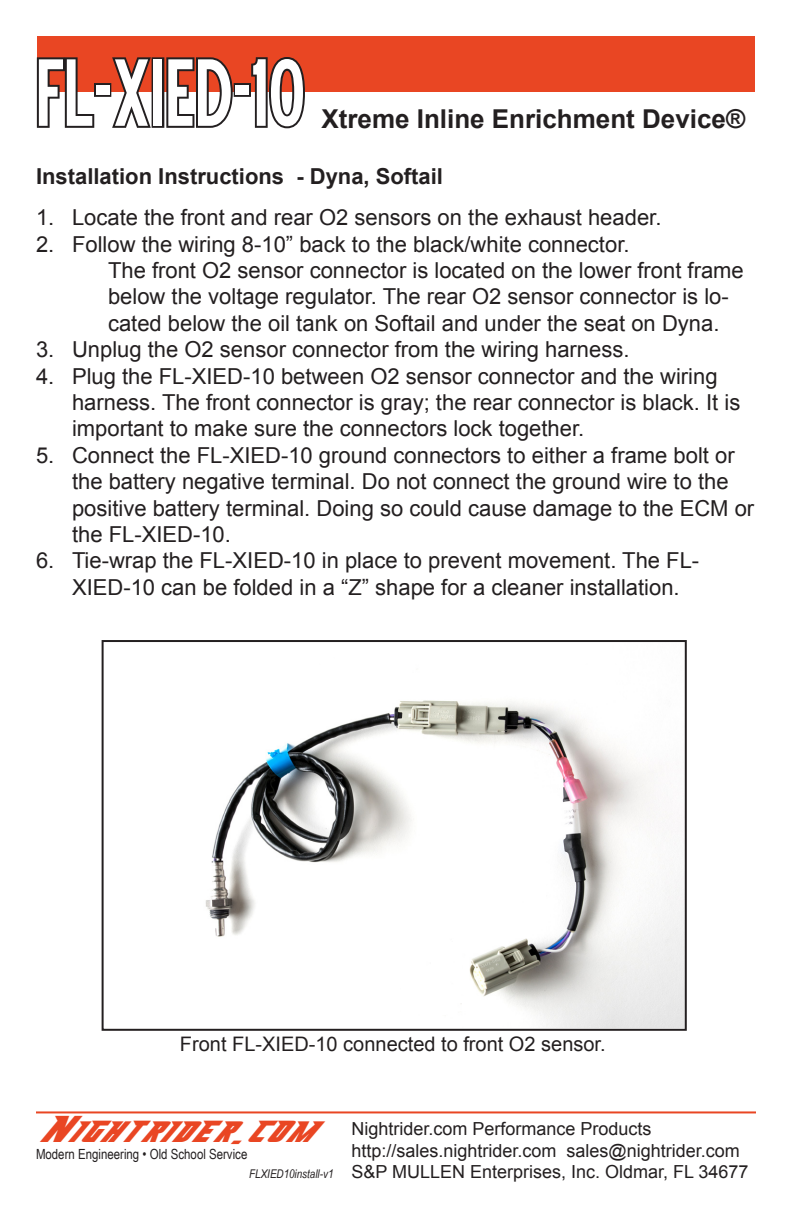
<style>
.page{position:relative;width:792px;height:1224px;background:#fff}
.page>*{position:absolute;margin:0;border:0;box-sizing:border-box;transform-origin:0 0}
.t1{font:120px "Blue Highway Condensed";color:#fff}
.t2{font:44px "Abberancy";color:#e94623}
.t3{font:700 26px "Arial";color:#231f20}
.t4{font:22px/26.4px "Arial";color:#231f20}
.t5{font:700 22px "Arial";color:#231f20}
.t6{font:20px "Arial";color:#231f20}
.t7{font:18px/21.6px "Arial";color:#231f20}
.t8{font:14px "Arial Narrow";color:#231f20}
.t9{font:italic 12px "Arial Narrow";color:#231f20}
</style>
<div class="page">
<div style="left:37px;top:36px;width:718px;height:56px;background:#e94623"></div>
<hr style="left:36px;top:1111px;width:720px;height:2px;background:#e94623">
<svg style="left:36px;top:57px;width:59px;height:71px"></svg>
<div style="left:94px;top:83px;width:17px;height:14px;border:4px solid #231f20"></div>
<svg style="left:109px;top:57px;width:43px;height:71px"></svg>
<div style="left:152px;top:57px;width:12px;height:71px;border:4px solid #231f20"></div>
<svg style="left:164px;top:57px;width:70px;height:71px"></svg>
<div style="left:234px;top:83px;width:17px;height:14px;border:4px solid #231f20"></div>
<svg style="left:249px;top:57px;width:56px;height:72px"></svg>
<img style="left:205px;top:700px;width:479px;height:328px">
<div style="left:102px;top:640px;width:585px;height:391px;border:2px solid #231f20"></div>
<h1 class="t1" style="left:36px;top:41px;width:271px">FL-XIED-10</h1>
<p class="t3" style="left:321px;top:101px;width:425px">Xtreme Inline Enrichment Device®</p>
<p class="t5" style="left:36px;top:162px;width:409px">Installation Instructions - Dyna, Softail</p>
<p class="t4" style="left:36px;top:204px;width:627px">1. Locate the front and rear O2 sensors on the exhaust header.</p>
<p class="t4" style="left:36px;top:231px;width:595px">2. Follow the wiring 8-10” back to the black/white connector.</p>
<p class="t4" style="left:108px;top:257px;width:637px">The front O2 sensor connector is located on the lower front frame below the voltage regulator. The rear O2 sensor connector is lo&shy;cated below the oil tank on Softail and under the seat on Dyna.</p>
<p class="t4" style="left:36px;top:336px;width:595px">3. Unplug the O2 sensor connector from the wiring harness.</p>
<p class="t4" style="left:72px;top:363px;width:670px;text-indent:-36px">4. Plug the FL-XIED-10 between O2 sensor connector and the wiring harness. The front connector is gray; the rear connector is black. It is important to make sure the connectors lock together.</p>
<p class="t4" style="left:72px;top:442px;width:684px;text-indent:-36px">5. Connect the FL-XIED-10 ground connectors to either a frame bolt or the battery negative terminal. Do not connect the ground wire to the positive battery terminal. Doing so could cause damage to the ECM or the FL-XIED-10.</p>
<p class="t4" style="left:72px;top:548px;width:629px;text-indent:-36px">6. Tie-wrap the FL-XIED-10 in place to prevent movement. The FL-<br>XIED-10 can be folded in a “Z” shape for a cleaner installation.</p>
<p class="t6" style="left:180px;top:1031px;width:427px">Front FL-XIED-10 connected to front O2 sensor.</p>
<h2 class="t2" style="left:36px;top:1107px;width:276px">Nightrider.com</h2>
<p class="t8" style="left:36px;top:1144px;width:213px">Modern Engineering • Old School Service</p>
<p class="t9" style="left:249px;top:1165px;width:86px">FLXIED10install-v1</p>
<p class="t7" style="left:352px;top:1118px;width:399px">Nightrider.com Performance Products http://sales.nightrider.com sales@nightrider.com<br>S&amp;P MULLEN Enterprises, Inc. Oldmar, FL 34677</p>
</div>
